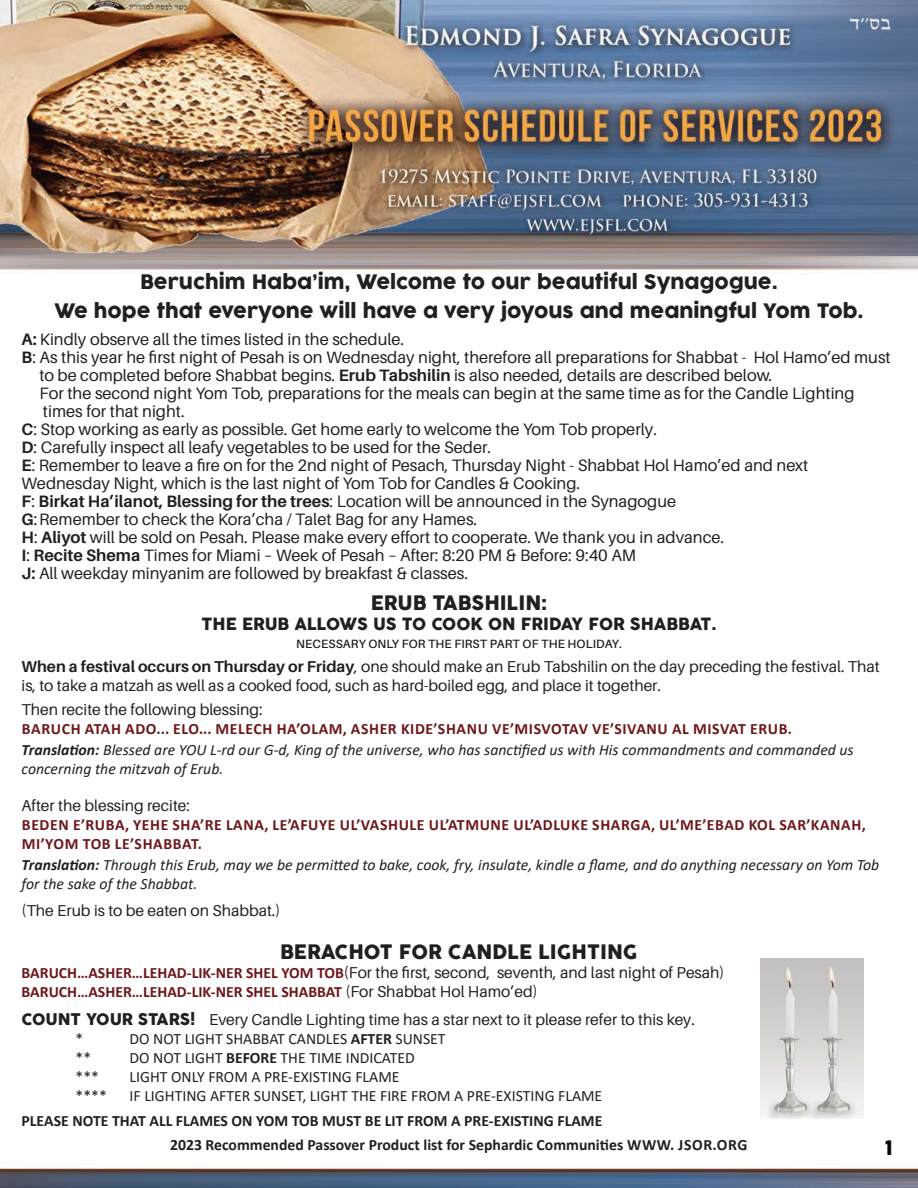
<style>
.page{position:relative;width:918px;height:1188px;background:#fff}
.page>*{position:absolute;margin:0;border:0;box-sizing:border-box;transform-origin:0 0}
.t1{font:19.5px "COCOGOOSE";color:#231f20}
.t2{font:19.5px "COCOGOOSE";color:#050503}
.t3{font:16.5px/18px "Aileron";color:#231f20}
.t4{font:16.5px "COCOGOOSE";color:#231f20}
.t5{font:15.75px/18.9px "Aileron";color:#231f20}
.t6{font:italic 15.75px/18.9px "Calibri";color:#231f20}
.t7{font:700 15.75px/18.9px "Calibri";letter-spacing:.04em;color:#6e171a}
.List_Paragraph{font:15.75px "Calibri";color:#231f20}
.t8{font:700 15.75px "Calibri";color:#231f20}
.t9{font:700 15.75px "Calibri";color:#6e171a}
.t10{font:600 12px "Aileron";letter-spacing:.01em;color:#231f20}
.s1{font-weight:700}
.s2{font-family:"Aileron";font-weight:400;color:#231f20}
.s3{font-family:"Calibri";font-weight:700;color:#6e171a}
.s4{font-family:"COCOGOOSE"}
</style>
<div class="page">
<img style="left:0;top:0;width:918px;height:1188px">
<img style="left:761px;top:958px;width:103px;height:160px">
<svg style="left:882px;top:1137px;width:12px;height:21px"></svg>
<p class="t1" style="left:140px;top:268px;width:639px">Beruchim Haba’im, Welcome to our beautiful Synagogue.</p>
<p class="t1" style="left:54px;top:296px;width:811px">We hope that everyone will have a very joyous and meaningful Yom Tob.</p>
<p class="t3" style="left:22px;top:331px;width:384px"><span class="s1">A:</span> Kindly observe all the times listed in the schedule.</p>
<p class="t3" style="left:39px;top:349px;width:853px;text-indent:-18px"><span class="s1">B</span>: As this year he first night of Pesah is on Wednesday night, therefore all preparations for Shabbat - Hol Hamo’ed must to be completed before Shabbat begins. <span class="s1">Erub Tabshilin</span> is also needed, details are described below.<br>For the second night Yom Tob, preparations for the meals can begin at the same time as for the Candle Lighting times for that night.</p>
<p class="t3" style="left:22px;top:421px;width:637px"><span class="s1">C</span>: Stop working as early as possible. Get home early to welcome the Yom Tob properly.</p>
<p class="t3" style="left:22px;top:439px;width:471px"><span class="s1">D</span>: Carefully inspect all leafy vegetables to be used for the Seder.</p>
<p class="t3" style="left:22px;top:457px;width:788px"><span class="s1">E</span>: Remember to leave a fire on for the 2nd night of Pesach, Thursday Night - Shabbat Hol Hamo’ed and next<br>Wednesday Night, which is the last night of Yom Tob for Candles &amp; Cooking.</p>
<p class="t3" style="left:22px;top:493px;width:656px"><span class="s1">F</span>: <span class="s1">Birkat Ha’ilanot, Blessing for the trees</span>: Location will be announced in the Synagogue</p>
<p class="t3" style="left:22px;top:511px;width:457px"><span class="s1">G</span>: Remember to check the Kora’cha / Talet Bag for any Hames.</p>
<p class="t3" style="left:22px;top:529px;width:704px"><span class="s1">H</span>: <span class="s1">Aliyot</span> will be sold on Pesah. Please make every effort to cooperate. We thank you in advance.</p>
<p class="t3" style="left:22px;top:547px;width:616px"><span class="s1">I</span>: <span class="s1">Recite Shema</span> Times for Miami – Week of Pesah – After: 8:20 PM &amp; Before: 9:40 AM</p>
<p class="t3" style="left:22px;top:565px;width:448px"><span class="s1">J:</span> All weekday minyanim are followed by breakfast &amp; classes.</p>
<p class="t1" style="left:371px;top:588px;width:178px">ERUB TABSHILIN:</p>
<p class="t4" style="left:202px;top:612px;width:516px">THE ERUB ALLOWS US TO COOK ON FRIDAY FOR SHABBAT.</p>
<p class="t10" style="left:296px;top:637px;width:327px">NECESSARY ONLY FOR THE FIRST PART OF THE HOLIDAY.</p>
<p class="t5" style="left:22px;top:657px;width:860px"><span class="s1">When a festival occurs on Thursday or Friday</span>, one should make an Erub Tabshilin on the day preceding the festival. That is, to take a matzah as well as a cooked food, such as hard-boiled egg, and place it together.</p>
<p class="t7" style="left:22px;top:700px;width:772px"><span class="s2">Then recite the following blessing:<br></span>BARUCH ATAH ADO... ELO... MELECH HA’OLAM, ASHER KIDE’SHANU VE’MISVOTAV VE’SIVANU AL MISVAT ERUB.</p>
<p class="t6" style="left:22px;top:739px;width:834px"><span class="s1">Translation:</span> Blessed are YOU L-rd our G-d, King of the universe, who has sanctified us with His commandments and commanded us concerning the mitzvah of Erub.</p>
<p class="t5" style="left:22px;top:797px;width:170px">After the blessing recite:</p>
<p class="t7" style="left:22px;top:815px;width:845px">BEDEN E’RUBA, YEHE SHA’RE LANA, LE’AFUYE UL’VASHULE UL’ATMUNE UL’ADLUKE SHARGA, UL’ME’EBAD KOL SAR’KANAH,<br>MI’YOM TOB LE’SHABBAT.</p>
<p class="t6" style="left:22px;top:855px;width:859px"><span class="s1">Translation:</span> Through this Erub, may we be permitted to bake, cook, fry, insulate, kindle a flame, and do anything necessary on Yom Tob for the sake of the Shabbat.</p>
<p class="t5" style="left:22px;top:901px;width:260px">(The Erub is to be eaten on Shabbat.)</p>
<p class="t1" style="left:280px;top:938px;width:359px">BERACHOT FOR CANDLE LIGHTING</p>
<p class="t5" style="left:22px;top:964px;width:704px"><span class="s3">BARUCH…ASHER…LEHAD-LIK-NER SHEL YOM TOB</span>(For the first, second, seventh, and last night of Pesah)</p>
<p class="t9" style="left:22px;top:981px;width:518px">BARUCH…ASHER…LEHAD-LIK-NER SHEL SHABBAT <span class="s2">(For Shabbat Hol Hamo’ed)</span></p>
<p class="t5" style="left:22px;top:1010px;width:675px"><span class="s4">COUNT YOUR STARS!</span> Every Candle Lighting time has a star next to it please refer to this key.</p>
<p class="List_Paragraph" style="left:76px;top:1028px;width:9px">*</p>
<p class="List_Paragraph" style="left:130px;top:1028px;width:318px">DO NOT LIGHT SHABBAT CANDLES <span class="s1">AFTER</span> SUNSET</p>
<p class="List_Paragraph" style="left:76px;top:1047px;width:17px">**</p>
<p class="List_Paragraph" style="left:130px;top:1047px;width:287px">DO NOT LIGHT <span class="s1">BEFORE</span> THE TIME INDICATED</p>
<p class="List_Paragraph" style="left:76px;top:1066px;width:25px">***</p>
<p class="List_Paragraph" style="left:130px;top:1066px;width:271px">LIGHT ONLY FROM A PRE-EXISTING FLAME</p>
<p class="List_Paragraph" style="left:76px;top:1085px;width:33px">****</p>
<p class="List_Paragraph" style="left:130px;top:1085px;width:474px">IF LIGHTING AFTER SUNSET, LIGHT THE FIRE FROM A PRE-EXISTING FLAME</p>
<p class="t8" style="left:22px;top:1109px;width:582px">PLEASE NOTE THAT ALL FLAMES ON YOM TOB MUST BE LIT FROM A PRE-EXISTING FLAME</p>
<p class="t8" style="left:170px;top:1133px;width:579px">2023 Recommended Passover Product list for Sephardic Communities WWW. JSOR.ORG</p>
<p class="t2" style="left:885px;top:1133px;width:9px">1</p>
</div>
